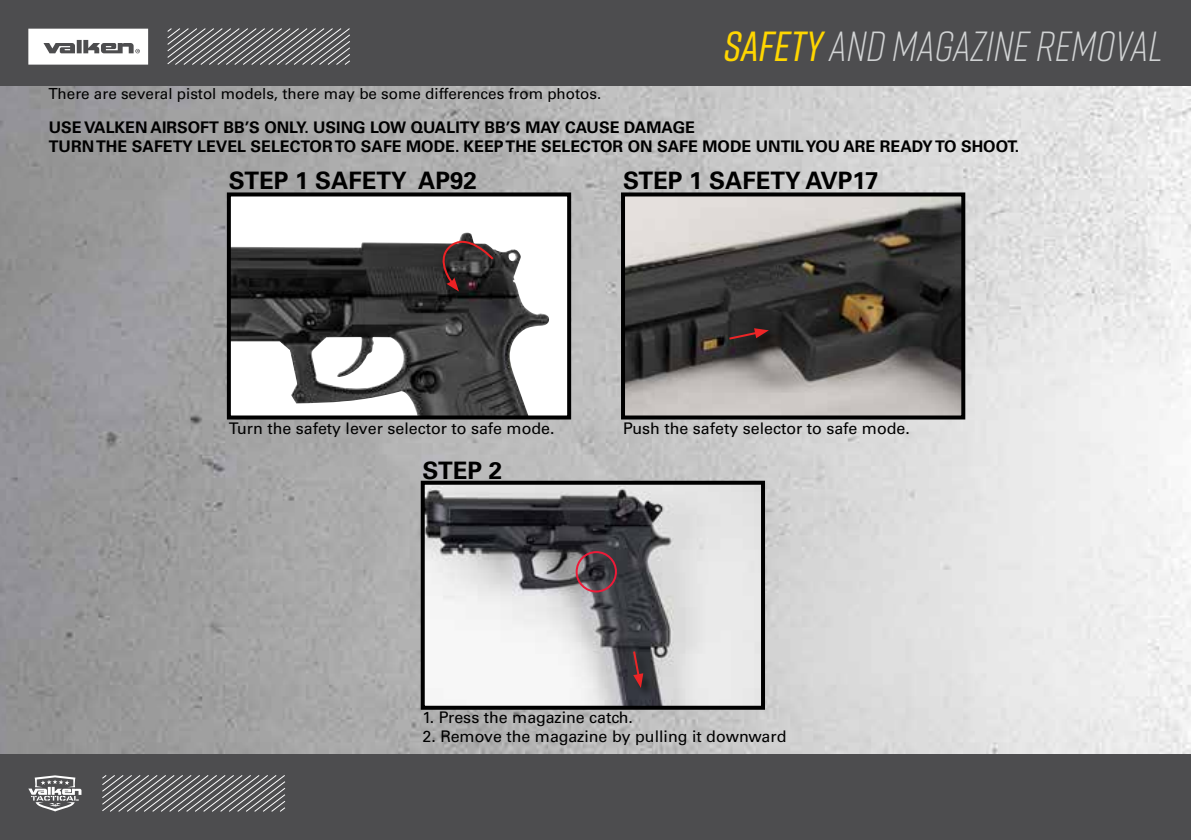
<style>
.page{position:relative;width:1191px;height:840px;background:#fff}
.page>*{position:absolute;margin:0;border:0;box-sizing:border-box;transform-origin:0 0}
.t1{font:italic 300 42px "Rift";color:#d1d3d4}
.t2{font:700 24px "Univers LT Std";color:#000}
.t3{font:700 16px/18px "Univers LT Std";color:#000}
.t4{font:16px "Univers LT Std";color:#000}
.t5{font:15.2px "Univers LT Std";color:#000}
.s1{font-weight:500;color:#ffd600}
</style>
<div class="page">
<div style="left:0;top:0;width:1191px;height:86px;background:#4d4d4f"></div>
<div style="left:0;top:753px;width:1191px;height:86px;background:#4d4d4f"></div>
<img style="left:0;top:86px;width:1191px;height:667px">
<svg style="left:167px;top:28px;width:183px;height:37px"></svg>
<svg style="left:28px;top:29px;width:120px;height:36px;background:#dfdfdf"></svg>
<svg style="left:102px;top:775px;width:184px;height:36px"></svg>
<svg style="left:28px;top:775px;width:53px;height:36px"></svg>
<div style="left:229px;top:194px;width:340px;height:223px;background:#fff"></div>
<img style="left:232px;top:242px;width:317px;height:172px">
<div style="left:227px;top:192px;width:344px;height:227px;border:4px solid #000"></div>
<img style="left:426px;top:485px;width:334px;height:219px">
<div style="left:421px;top:480px;width:344px;height:229px;border:4px solid #000"></div>
<img style="left:626px;top:197px;width:334px;height:217px">
<div style="left:621px;top:192px;width:344px;height:227px;border:4px solid #000"></div>
<svg style="left:432px;top:232px;width:63px;height:59px"></svg>
<div style="left:575px;top:550px;width:42px;height:42px;border:2px solid #ed1a38;border-radius:50%"></div>
<div style="left:633px;top:651px;width:22px;height:47px;background:#000;opacity:.5"></div>
<svg style="left:631px;top:649px;width:12px;height:38px"></svg>
<div style="left:729px;top:328px;width:51px;height:22px;background:#000;opacity:.5"></div>
<svg style="left:727px;top:328px;width:42px;height:13px"></svg>
<p class="t5" style="left:48px;top:85px;width:554px">There are several pistol models, there may be some differences from photos.</p>
<h1 class="t1" style="left:723px;top:17px;width:441px"><span class="s1">Safety</span> AND MAGAZINE REMOVAL</h1>
<p class="t3" style="left:49px;top:119px;width:972px">USE VALKEN AIRSOFT BB’S ONLY. USING LOW QUALITY BB’S MAY CAUSE DAMAGE<br>TURN THE SAFETY LEVEL SELECTOR TO SAFE MODE. KEEP THE SELECTOR ON SAFE MODE UNTIL YOU ARE READY TO SHOOT.</p>
<h2 class="t2" style="left:229px;top:167px;width:249px">STEP 1 SAFETY AP92</h2>
<h2 class="t2" style="left:623px;top:167px;width:257px">STEP 1 SAFETY AVP17</h2>
<p class="t4" style="left:229px;top:418px;width:327px">Turn the safety lever selector to safe mode.</p>
<h2 class="t2" style="left:422px;top:456px;width:81px">STEP 2</h2>
<p class="t4" style="left:623px;top:418px;width:288px">Push the safety selector to safe mode.</p>
<p class="t4" style="left:422px;top:707px;width:212px">1. Press the magazine catch.</p>
<p class="t4" style="left:422px;top:726px;width:365px">2. Remove the magazine by pulling it downward</p>
</div>
